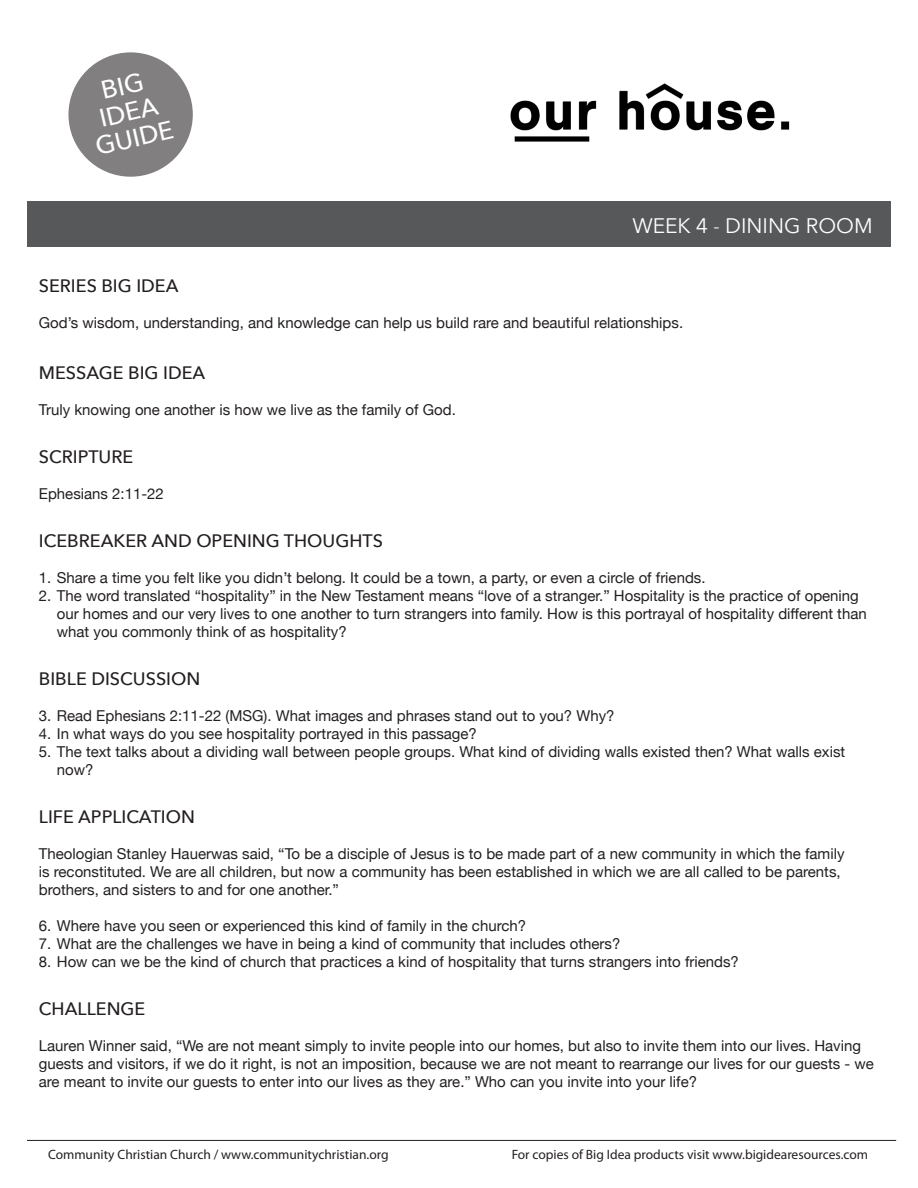
<style>
.page{position:relative;width:918px;height:1188px;background:#fff}
.page>*{position:absolute;margin:0;border:0;box-sizing:border-box;transform-origin:0 0}
.t1{font:500 25.35px/26.5px "Avenir Next";color:#fff;text-align:center}
.Title_medium{font:21px "Avenir Next";color:#fff}
.Title_medium-2{font:500 18px "Avenir Next";color:#231f20}
.Questions{font:15px/18px "Helvetica Neue";color:#231f20}
.t2{font:13.5px "Myriad Pro";color:#231f20}
</style>
<div class="page">
<hr style="left:27px;top:1140px;width:869px;height:1px;background:#231f20">
<div style="left:27px;top:201px;width:864px;height:46px;background:#57585a"></div>
<div style="left:68px;top:52px;width:125px;height:125px;background:#817f80;border-radius:50%"></div>
<img style="left:510px;top:83px;width:280px;height:59px">
<h1 class="t1" style="left:81px;top:81px;width:81px;rotate:-13deg">BIG<br>IDEA<br>GUIDE</h1>
<p class="Title_medium" style="left:632px;top:208px;width:242px">WEEK 4 - DINING ROOM</p>
<p class="Title_medium-2" style="left:39px;top:270px;width:141px">SERIES BIG IDEA</p>
<p class="Questions" style="left:39px;top:314px;width:646px">God’s wisdom, understanding, and knowledge can help us build rare and beautiful relationships.</p>
<p class="Title_medium-2" style="left:39px;top:357px;width:168px">MESSAGE BIG IDEA</p>
<p class="Questions" style="left:39px;top:401px;width:418px">Truly knowing one another is how we live as the family of God.</p>
<p class="Title_medium-2" style="left:39px;top:441px;width:96px">SCRIPTURE</p>
<p class="Questions" style="left:39px;top:485px;width:127px">Ephesians 2:11-22</p>
<p class="Title_medium-2" style="left:39px;top:525px;width:346px">ICEBREAKER AND OPENING THOUGHTS</p>
<p class="Questions" style="left:39px;top:569px;width:668px">1. Share a time you felt like you didn’t belong. It could be a town, a party, or even a circle of friends.</p>
<p class="Questions" style="left:57px;top:587px;width:811px;text-indent:-18px">2. The word translated “hospitality” in the New Testament means “love of a stranger.” Hospitality is the practice of opening our homes and our very lives to one another to turn strangers into family. How is this portrayal of hospitality different than what you commonly think of as hospitality?</p>
<p class="Title_medium-2" style="left:39px;top:663px;width:163px">BIBLE DISCUSSION</p>
<p class="Questions" style="left:39px;top:707px;width:577px">3. Read Ephesians 2:11-22 (MSG). What images and phrases stand out to you? Why?</p>
<p class="Questions" style="left:39px;top:725px;width:440px">4. In what ways do you see hospitality portrayed in this passage?</p>
<p class="Questions" style="left:57px;top:743px;width:790px;text-indent:-18px">5. The text talks about a dividing wall between people groups. What kind of dividing walls existed then? What walls exist now?</p>
<p class="Title_medium-2" style="left:39px;top:801px;width:158px">LIFE APPLICATION</p>
<p class="Questions" style="left:39px;top:845px;width:807px">Theologian Stanley Hauerwas said, “To be a disciple of Jesus is to be made part of a new community in which the family is reconstituted. We are all children, but now a community has been established in which we are all called to be parents, brothers, and sisters to and for one another.”</p>
<p class="Questions" style="left:39px;top:917px;width:489px">6. Where have you seen or experienced this kind of family in the church?</p>
<p class="Questions" style="left:39px;top:935px;width:583px">7. What are the challenges we have in being a kind of community that includes others?</p>
<p class="Questions" style="left:39px;top:953px;width:702px">8. How can we be the kind of church that practices a kind of hospitality that turns strangers into friends?</p>
<p class="Title_medium-2" style="left:39px;top:993px;width:108px">CHALLENGE</p>
<p class="Questions" style="left:39px;top:1037px;width:837px">Lauren Winner said, “We are not meant simply to invite people into our homes, but also to invite them into our lives. Having guests and visitors, if we do it right, is not an imposition, because we are not meant to rearrange our lives for our guests - we are meant to invite our guests to enter into our lives as they are.” Who can you invite into your life?</p>
<p class="t2" style="left:48px;top:1146px;width:342px">Community Christian Church / www.communitychristian.org</p>
<p class="t2" style="left:512px;top:1146px;width:358px">For copies of Big Idea products visit www.bigidearesources.com</p>
</div>
